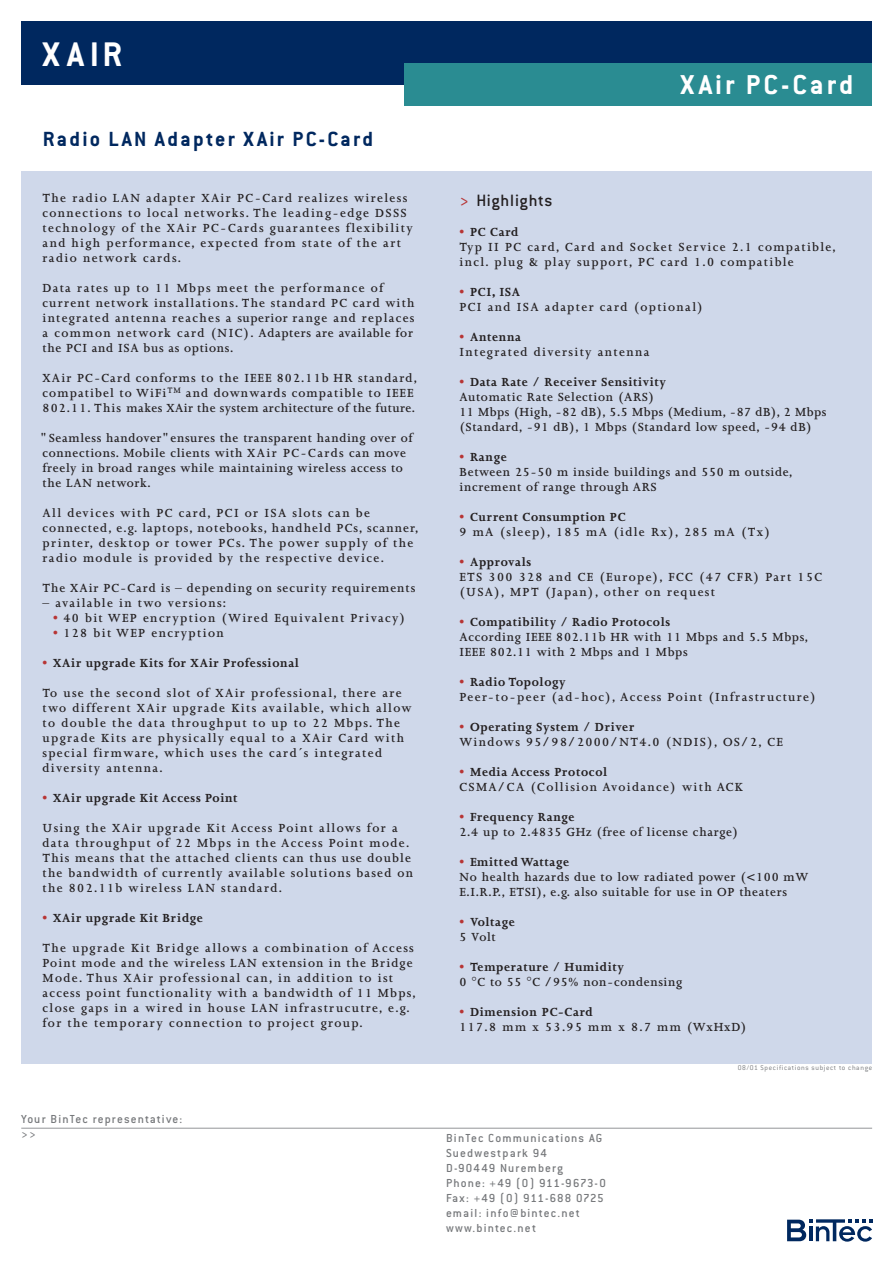
<style>
.page{position:relative;width:893px;height:1263px;background:#fff}
.page>*{position:absolute;margin:0;border:0;box-sizing:border-box;transform-origin:0 0}
.t1{font:700 37.5px "Conduit ITC";color:#fff}
.t2{font:700 30px "Conduit ITC";letter-spacing:.1em;color:#fff}
.t3{font:700 22.5px "Conduit ITC";letter-spacing:.1em;color:#00285f}
.t4{font:500 18px "Conduit ITC";letter-spacing:.035em;color:#231f20}
.t5{font:600 13.5px/15px "Joanna";letter-spacing:.1em;color:#231f20}
.t6{font:600 13.5px/15px "Joanna";letter-spacing:.05em;color:#231f20}
.t7{font:600 13.5px/15px "Joanna";letter-spacing:.08em;color:#231f20}
.t8{font:700 13.5px/15px "Joanna";letter-spacing:.05em;color:#231f20}
.t9{font:600 13.5px "Joanna";letter-spacing:.07em;color:#231f20}
.t10{font:500 12.75px/15px "Conduit ITC";letter-spacing:.085em;color:#76787b}
.t11{font:300 7.5px "Conduit ITC";letter-spacing:.085em;color:#76787b}
.s1{font-weight:700;color:#b73535}
.s2{color:#b73535}
.s3{font-weight:700}
.s4{font-weight:600}
</style>
<div class="page">
<div style="left:21px;top:172px;width:851px;height:892px;background:#cfd8ea"></div>
<div style="left:21px;top:21px;width:851px;height:64px;background:#00285f"></div>
<hr style="left:21px;top:1128px;width:851px;height:1px;background:#939598">
<div style="left:404px;top:63px;width:468px;height:42px;background:#2a8c92"></div>
<svg style="left:787px;top:1219px;width:85px;height:23px"></svg>
<h1 class="t1" style="left:43px;top:40px;width:81px">XAIR</h1>
<h3 class="t3" style="left:43px;top:130px;width:332px">Radio LAN Adapter XAir PC-Card</h3>
<p class="t5" style="left:43px;top:192px;width:372px">The radio LAN adapter XAir PC-Card realizes wireless connections to local networks. The leading-edge DSSS technology of the XAir PC-Cards guarantees flexibility and high performance, expected from state of the art radio network cards.</p>
<p class="t5" style="left:43px;top:282px;width:373px">Data rates up to 11 Mbps meet the performance of current network installations. The standard PC card with integrated antenna reaches a superior range and replaces a common network card (NIC). Adapters are available for the PCI and ISA bus as options.</p>
<p class="t7" style="left:43px;top:372px;width:376px">XAir PC-Card conforms to the IEEE 802.11b HR standard, compatibel to WiFi<sup>TM</sup> and downwards compatible to IEEE<br>802.11. This makes XAir the system architecture of the future.</p>
<p class="t6" style="left:41px;top:432px;width:373px">"Seamless handover"ensures the transparent handing over of connections. Mobile clients with XAir PC-Cards can move freely in broad ranges while maintaining wireless access to the LAN network.</p>
<p class="t5" style="left:43px;top:507px;width:377px">All devices with PC card, PCI or ISA slots can be connected, e.g. laptops, notebooks, handheld PCs, scanner, printer, desktop or tower PCs. The power supply of the radio module is provided by the respective device.</p>
<p class="t9" style="left:43px;top:583px;width:374px">The XAir PC-Card is – depending on security requirements</p>
<p class="t5" style="left:43px;top:597px;width:185px">– available in two versions:</p>
<p class="t5" style="left:53px;top:612px;width:353px"><span class="s1">•</span> 40 bit WEP encryption (Wired Equivalent Privacy)</p>
<p class="t5" style="left:53px;top:627px;width:172px"><span class="s1">•</span> 128 bit WEP encryption</p>
<p class="t8" style="left:43px;top:657px;width:258px"><span class="s2">•</span> XAir upgrade Kits for XAir Professional</p>
<p class="t5" style="left:43px;top:687px;width:370px">To use the second slot of XAir professional, there are two different XAir upgrade Kits available, which allow to double the data throughput to up to 22 Mbps. The upgrade Kits are physically equal to a XAir Card with special firmware, which uses the card´s integrated diversity antenna.</p>
<p class="t8" style="left:43px;top:792px;width:196px"><span class="s2">•</span> XAir upgrade Kit Access Point</p>
<p class="t5" style="left:43px;top:822px;width:372px">Using the XAir upgrade Kit Access Point allows for a data throughput of 22 Mbps in the Access Point mode.<br>This means that the attached clients can thus use double the bandwidth of currently available solutions based on the 802.11b wireless LAN standard.</p>
<p class="t8" style="left:43px;top:912px;width:162px"><span class="s2">•</span> XAir upgrade Kit Bridge</p>
<p class="t5" style="left:43px;top:942px;width:374px">The upgrade Kit Bridge allows a combination of Access Point mode and the wireless LAN extension in the Bridge Mode. Thus XAir professional can, in addition to ist access point functionality with a bandwidth of 11 Mbps, close gaps in a wired in house LAN infrastrucutre, e.g. for the temporary connection to project group.</p>
<p class="t10" style="left:21px;top:1114px;width:163px">Your BinTec representative: &gt;&gt;</p>
<h2 class="t2" style="left:680px;top:73px;width:174px">XAir PC-Card</h2>
<h3 class="t4" style="left:459px;top:193px;width:94px"><span class="s2">&gt;</span> Highlights</h3>
<p class="t5" style="left:459px;top:226px;width:378px"><span class="s1">•</span> <span class="s3">PC Card<br></span>Typ II PC card, Card and Socket Service 2.1 compatible, incl. plug &amp; play support, PC card 1.0 compatible</p>
<p class="t5" style="left:459px;top:286px;width:245px"><span class="s1">•</span> <span class="s3">PCI, ISA<br></span>PCI and ISA adapter card (optional)</p>
<p class="t5" style="left:459px;top:331px;width:191px"><span class="s1">•</span> <span class="s3">Antenna<br></span>Integrated diversity antenna</p>
<p class="t6" style="left:459px;top:376px;width:368px"><span class="s1">•</span> <span class="s3">Data Rate / Receiver Sensitivity<br></span>Automatic Rate Selection (ARS)<br>11 Mbps (High, -82 dB), 5.5 Mbps (Medium, -87 dB), 2 Mbps (Standard, -91 dB), 1 Mbps (Standard low speed, -94 dB)</p>
<p class="t6" style="left:459px;top:451px;width:334px"><span class="s1">•</span> <span class="s3">Range<br></span>Between 25-50 m inside buildings and 550 m outside, increment of range through ARS</p>
<p class="t5" style="left:459px;top:511px;width:312px"><span class="s1">•</span> <span class="s3">Current Consumption PC<br></span>9 mA (sleep), 185 mA (idle Rx), 285 mA (Tx)</p>
<p class="t5" style="left:459px;top:556px;width:364px"><span class="s1">•</span> <span class="s3">Approvals<br></span>ETS 300 328 and CE (Europe), FCC (47 CFR) Part 15C (USA), MPT (Japan), other on request</p>
<p class="t6" style="left:459px;top:616px;width:350px"><span class="s1">•</span> <span class="s3">Compatibility / Radio Protocols<br></span>According IEEE 802.11b HR with 11 Mbps and 5.5 Mbps,<br>IEEE 802.11 with 2 Mbps and 1 Mbps</p>
<p class="t5" style="left:459px;top:676px;width:358px"><span class="s1">•</span> <span class="s3">Radio Topology<br></span>Peer-to-peer (ad-hoc), Access Point (Infrastructure)</p>
<p class="t5" style="left:459px;top:721px;width:325px"><span class="s1">•</span> <span class="s3">Operating System / Driver<br></span>Windows 95/98/2000/NT4.0 (NDIS), OS/2, CE</p>
<p class="t5" style="left:459px;top:766px;width:285px"><span class="s1">•</span> <span class="s3">Media Access Protocol<br></span>CSMA/CA (Collision Avoidance) with ACK</p>
<p class="t6" style="left:459px;top:811px;width:280px"><span class="s1">•</span> <span class="s3">Frequency Range<br></span>2.4 up to 2.4835 GHz (free of license charge)</p>
<p class="t6" style="left:459px;top:856px;width:350px"><span class="s1">•</span> <span class="s3">Emitted Wattage<br></span>No health hazards due to low radiated power (&lt;100 mW<br>E.I.R.P., ETSI), e.g. also suitable for use in OP theaters</p>
<p class="t8" style="left:459px;top:916px;width:57px"><span class="s2">•</span> Voltage<br><span class="s4">5 Volt</span></p>
<p class="t6" style="left:459px;top:961px;width:224px"><span class="s1">•</span> <span class="s3">Temperature / Humidity<br></span>0 C to 55 C /95% non-condensing</p>
<p class="t5" style="left:459px;top:1006px;width:288px"><span class="s1">•</span> <span class="s3">Dimension PC-Card<br></span>117.8 mm x 53.95 mm x 8.7 mm (WxHxD)</p>
<p class="t10" style="left:446px;top:1133px;width:161px">BinTec Communications AG<br>Suedwestpark 94<br>D-90449 Nuremberg<br>Phone: +49 (0) 911-9673-0<br>Fax: +49 (0) 911-688 0725 email: info@bintec.net www.bintec.net</p>
<p class="t11" style="left:737px;top:1065px;width:136px">08/01 Specifications subject to change</p>
</div>
